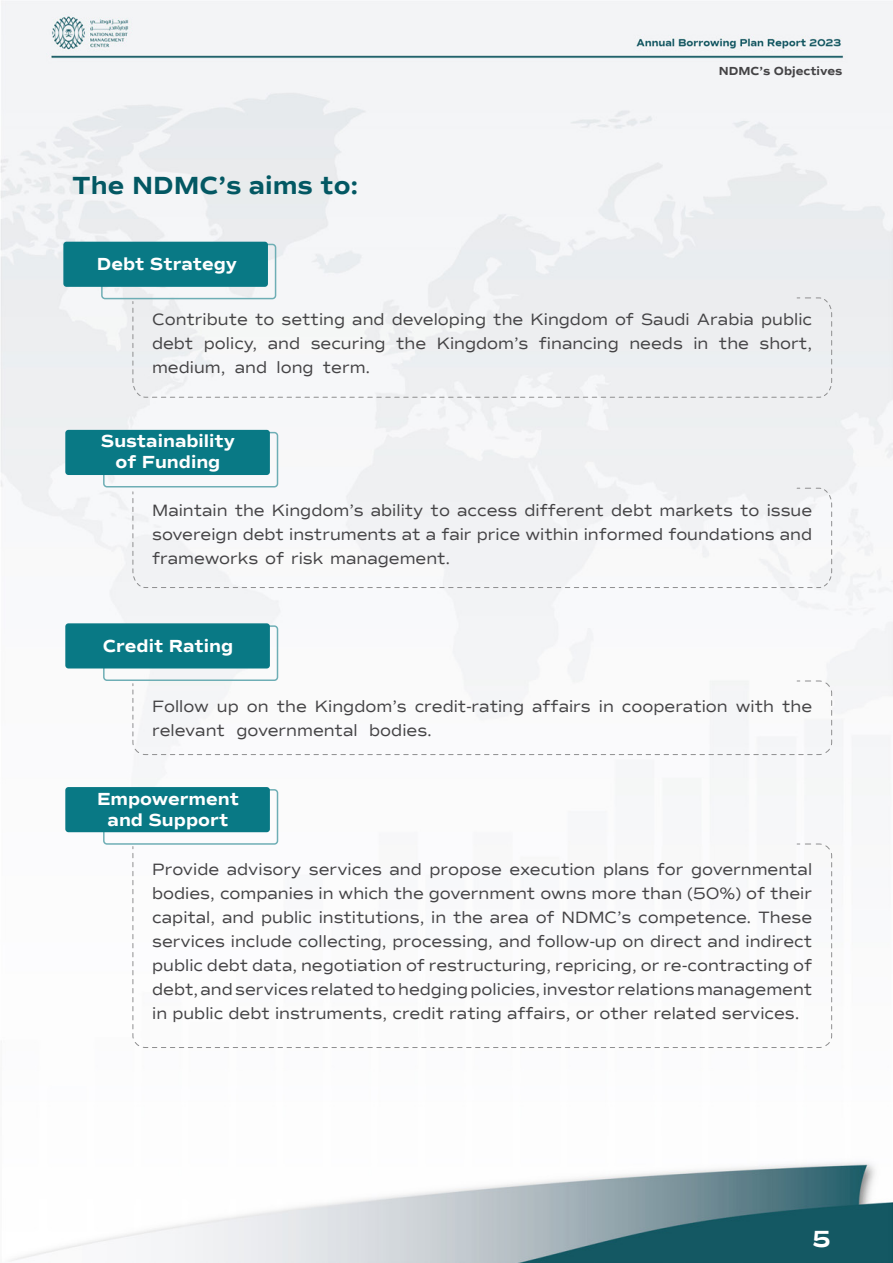
<style>
.page{position:relative;width:893px;height:1263px;background:#fff}
.page>*{position:absolute;margin:0;border:0;box-sizing:border-box;transform-origin:0 0}
.t1{font:700 25.5px "Commuters Sans";color:#035863}
.t2{font:700 24px "Commuters Sans";color:#fff}
.t3{font:700 18px/21px "Commuters Sans";color:#fff;text-align:center}
.t4{font:16.5px/24px "Commuters Sans";color:#444345;text-align:right}
.t5{font:700 12px "Commuters Sans";color:#444345}
</style>
<div class="page">
<img style="left:0;top:1px;width:893px;height:1262px">
<svg style="left:132px;top:487px;width:700px;height:101px"></svg>
<div style="left:132px;top:297px;width:700px;height:101px;background:#eeeff1"></div>
<svg style="left:132px;top:680px;width:700px;height:75px"></svg>
<svg style="left:132px;top:843px;width:700px;height:205px"></svg>
<div style="left:101px;top:244px;width:175px;height:55px;border:2px solid #6eaeb5;border-radius:3px"></div>
<div style="left:63px;top:242px;width:205px;height:45px;background:#097985;border-radius:3px"></div>
<div style="left:103px;top:432px;width:175px;height:55px;border:2px solid #6eaeb5;border-radius:3px"></div>
<div style="left:65px;top:430px;width:205px;height:45px;background:#097985;border-radius:3px"></div>
<div style="left:103px;top:625px;width:175px;height:56px;border:2px solid #6eaeb5;border-radius:3px"></div>
<div style="left:65px;top:623px;width:205px;height:45px;background:#097985;border-radius:3px"></div>
<div style="left:103px;top:789px;width:175px;height:56px;border:2px solid #6eaeb5;border-radius:3px"></div>
<div style="left:65px;top:787px;width:205px;height:45px;background:#097985;border-radius:3px"></div>
<h1 class="t1" style="left:72px;top:170px;width:287px">The NDMC s’ aims to:</h1>
<p class="t3" style="left:97px;top:254px;width:142px">Debt Strategy</p>
<p class="t5" style="left:719px;top:64px;width:125px">NDMC s’ Objectives</p>
<p class="t4" style="left:152px;top:308px;width:661px">Contribute to setting and developing the Kingdom of Saudi Arabia public short,</p>
<p class="t4" style="left:539px;top:332px;width:81px">financing</p>
<p class="t4" style="left:152px;top:332px;width:43px">debt</p>
<p class="t4" style="left:204px;top:332px;width:55px">policy,</p>
<p class="t4" style="left:268px;top:332px;width:34px">and</p>
<p class="t4" style="left:311px;top:332px;width:76px">securing</p>
<p class="t4" style="left:396px;top:332px;width:32px">the</p>
<p class="t4" style="left:437px;top:332px;width:93px">Kingdom s’</p>
<p class="t4" style="left:629px;top:332px;width:55px">needs</p>
<p class="t4" style="left:693px;top:332px;width:17px">in</p>
<p class="t4" style="left:719px;top:332px;width:32px">the</p>
<p class="t4" style="left:152px;top:356px;width:75px">medium,</p>
<p class="t4" style="left:235px;top:356px;width:34px">and</p>
<p class="t4" style="left:276px;top:356px;width:39px">long</p>
<p class="t4" style="left:323px;top:356px;width:49px">term.</p>
<p class="t3" style="left:101px;top:430px;width:136px">Sustainability of Funding</p>
<p class="t4" style="left:152px;top:498px;width:662px;text-align:justify">Maintain the Kingdom s’ ability to access different debt markets to issue sovereign debt instruments at a fair price within informed foundations and frameworks of risk management.</p>
<p class="t3" style="left:103px;top:636px;width:132px">Credit Rating</p>
<p class="t4" style="left:152px;top:694px;width:58px">Follow</p>
<p class="t4" style="left:217px;top:694px;width:23px">up</p>
<p class="t4" style="left:247px;top:694px;width:23px">on</p>
<p class="t4" style="left:277px;top:694px;width:32px">the</p>
<p class="t4" style="left:315px;top:694px;width:93px">Kingdom s’</p>
<p class="t4" style="left:415px;top:694px;width:111px">credit-rating</p>
<p class="t4" style="left:152px;top:719px;width:74px">relevant</p>
<p class="t4" style="left:236px;top:719px;width:123px">governmental</p>
<p class="t4" style="left:369px;top:719px;width:64px">bodies.</p>
<p class="t4" style="left:532px;top:694px;width:60px">affairs</p>
<p class="t4" style="left:599px;top:694px;width:17px">in</p>
<p class="t4" style="left:622px;top:694px;width:107px">cooperation</p>
<p class="t4" style="left:736px;top:694px;width:40px">with</p>
<p class="t4" style="left:782px;top:694px;width:32px">the</p>
<p class="t3" style="left:97px;top:789px;width:144px">Empowerment and Support</p>
<p class="t4" style="left:657px;top:858px;width:28px">for</p>
<p class="t4" style="left:152px;top:858px;width:662px;text-align:left">Provide<br>bodies, companies in which the government owns more than (50%) of their capital, and public institutions, in the area of NDMC s’ competence. These services include collecting, processing, and follow-up on direct and indirect public debt data, negotiation of restructuring, repricing, or re-contracting of debt,andservicesrelatedtohedgingpolicies,investorrelationsmanagement in public debt instruments, credit rating affairs, or other related services.</p>
<p class="t4" style="left:227px;top:858px;width:76px">advisory</p>
<p class="t4" style="left:309px;top:858px;width:75px">services</p>
<p class="t4" style="left:390px;top:858px;width:34px">and</p>
<p class="t4" style="left:509px;top:858px;width:88px">execution</p>
<p class="t4" style="left:603px;top:858px;width:48px">plans</p>
<p class="t4" style="left:691px;top:858px;width:123px">governmental</p>
<p class="t4" style="left:429px;top:858px;width:74px">propose</p>
<h2 class="t2" style="left:813px;top:1224px;width:20px">5</h2>
</div>
